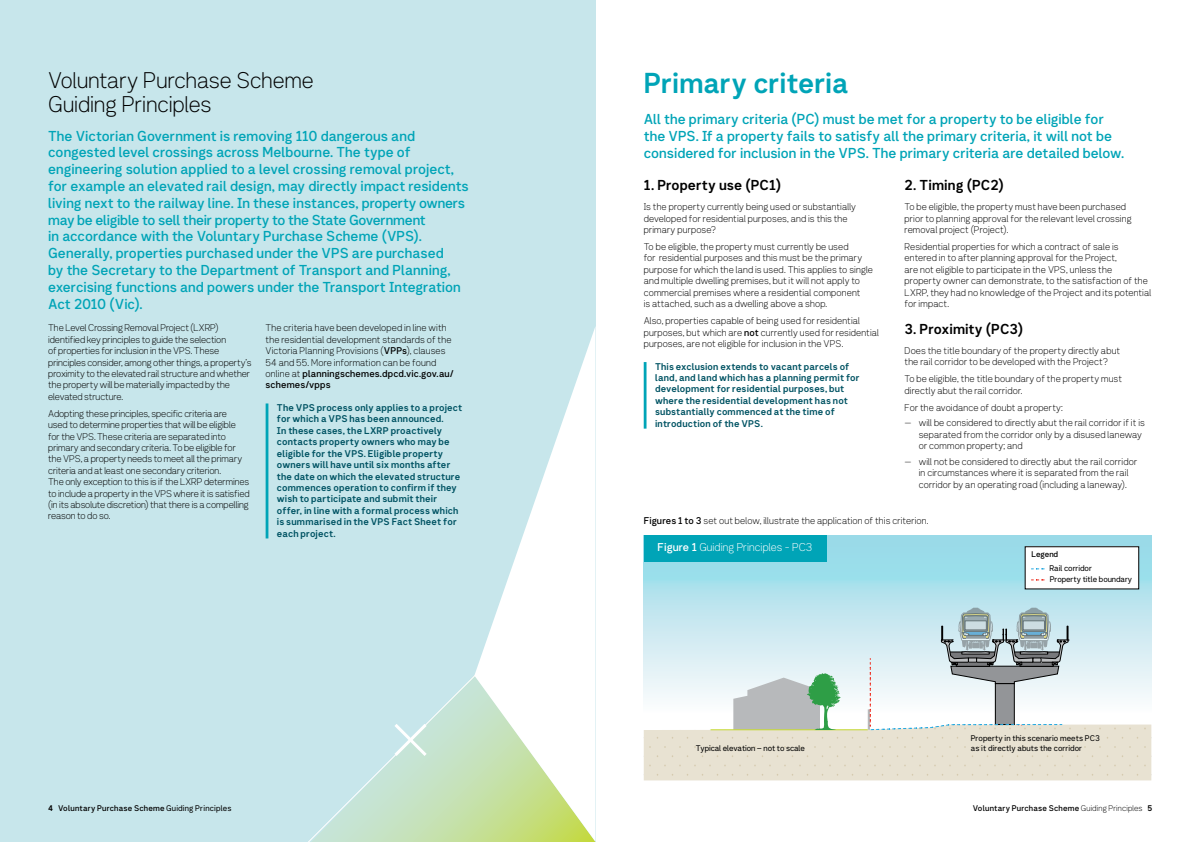
<style>
.page{position:relative;width:1191px;height:842px;background:#fff}
.page>*{position:absolute;margin:0;border:0;box-sizing:border-box;transform-origin:0 0}
.t1{font:28px "Network Sans 2019 Bold";letter-spacing:-.01em;color:#00a4b7}
.t2{font:22px/24px "Network Sans 2019 Light";color:#000}
.t3{font:14px/16.8px "Network Sans 2019 Medium";color:#00a4b7}
.t4{font:14px "Network Sans 2019 Bold";color:#000}
.t5{font:11px "Network Sans 2019 Light";letter-spacing:.01em;color:#fff}
.t6{font:9.5px/11.4px "Network Sans 2019 Light";letter-spacing:.005em;color:#000}
.t7{font:9.5px/11.4px "Network Sans 2019 Bold";letter-spacing:.01em;color:#005363}
.t8{font:9.5px/11.4px "Network Sans 2019 Medium";letter-spacing:.01em;color:#000}
.t9{font:8px/11px "Network Sans 2019 Regular";letter-spacing:-.01em;color:#000}
.t10{font:8px "Network Sans 2019 Medium";letter-spacing:.02em;color:#000}
.s1{font-family:"Network Sans 2019 Medium"}
.s2{font-family:"Network Sans 2019 Light"}
.s3{font-family:"Network Sans 2019 Bold"}
.s4{font-family:"Network Sans 2019 Regular"}
</style>
<div class="page">
<div style="left:0;top:0;width:595px;height:842px;background:#c7e6eb"></div>
<svg style="left:308px;top:676px;width:166px;height:166px"></svg>
<svg style="left:474px;top:328px;width:121px;height:514px"></svg>
<hr style="left:643px;top:362px;width:3px;height:67px;background:#00a4b7">
<svg style="left:644px;top:535px;width:507px;height:73px;background:#a3dde9"></svg>
<svg style="left:644px;top:608px;width:507px;height:172px"></svg>
<div style="left:1025px;top:547px;width:113px;height:42px;background:#fff"></div>
<hr style="left:266px;top:403px;width:2px;height:135px;background:#00a4b7">
<div style="left:643px;top:535px;width:183px;height:26px;background:#00a4b7"></div>
<h2 class="t2" style="left:48px;top:67px;width:267px">Voluntary Purchase Scheme<br>Guiding Principles</h2>
<p class="t3" style="left:48px;top:126px;width:422px">The Victorian Government is removing 110 dangerous and congested level crossings across Melbourne. The type of engineering solution applied to a level crossing removal project, for example an elevated rail design, may directly impact residents living next to the railway line. In these instances, property owners may be eligible to sell their property to the State Government<br>in accordance with the Voluntary Purchase Scheme (VPS).<br>Generally, properties purchased under the VPS are purchased<br>by the Secretary to the Department of Transport and Planning, exercising functions and powers under the Transport Integration Act 2010 (Vic).</p>
<p class="t6" style="left:48px;top:322px;width:205px">The Level Crossing Removal Project (LXRP) identified key principles to guide the selection<br>of properties for inclusion in the VPS. These principles consider, among other things, a property’s proximity to the elevated rail structure and whether the property will be materially impacted by the elevated structure.</p>
<p class="t6" style="left:48px;top:407px;width:203px">Adopting these principles, specific criteria are<br>used to determine properties that will be eligible for the VPS. These criteria are separated into primary and secondary criteria. To be eligible for the VPS, a property needs to meet all the primary criteria and at least one secondary criterion.<br>The only exception to this is if the LXRP determines to include a property in the VPS where it is satisfied (in its absolute discretion) that there is a compelling reason to do so.</p>
<p class="t6" style="left:266px;top:322px;width:187px">The criteria have been developed in line with the residential development standards of the Victoria Planning Provisions (<span class="s1">VPPs</span>), clauses 54 and 55. More information can be found</p>
<p class="t8" style="left:266px;top:367px;width:190px"><span class="s2">online at</span> planningschemes.dpcd.vic.gov.au/ schemes/vpps</p>
<p class="t7" style="left:277px;top:401px;width:187px">The VPS process only applies to a project for which a VPS has been announced.<br>In these cases, the LXRP proactively contacts property owners who may be eligible for the VPS. Eligible property owners will have until six months after the date on which the elevated structure commences operation to confirm if they wish to participate and submit their offer, in line with a formal process which is summarised in the VPS Fact Sheet for each project.</p>
<p class="t10" style="left:48px;top:801px;width:185px"><span class="s3">4</span> Voluntary Purchase Scheme <span class="s4">Guiding Principles</span></p>
<h1 class="t1" style="left:643px;top:59px;width:206px">Primary criteria</h1>
<h3 class="t3" style="left:643px;top:110px;width:482px">All the primary criteria (PC) must be met for a property to be eligible for the VPS. If a property fails to satisfy all the primary criteria, it will not be considered for inclusion in the VPS. The primary criteria are detailed below.</h3>
<h3 class="t4" style="left:643px;top:173px;width:139px">1. Property use (PC1)</h3>
<p class="t6" style="left:643px;top:201px;width:214px">Is the property currently being used or substantially developed for residential purposes, and is this the primary purpose?</p>
<p class="t6" style="left:643px;top:240px;width:231px">To be eligible, the property must currently be used<br>for residential purposes and this must be the primary purpose for which the land is used. This applies to single and multiple dwelling premises, but it will not apply to commercial premises where a residential component<br>is attached, such as a dwelling above a shop.</p>
<p class="t6" style="left:643px;top:314px;width:237px">Also, properties capable of being used for residential purposes, but which are <span class="s1">not</span> currently used for residential purposes, are not eligible for inclusion in the VPS.</p>
<p class="t7" style="left:655px;top:360px;width:206px">This exclusion extends to vacant parcels of land, and land which has a planning permit for development for residential purposes, but where the residential development has not substantially commenced at the time of introduction of the VPS.</p>
<h3 class="t4" style="left:904px;top:173px;width:101px">2. Timing (PC2)</h3>
<p class="t6" style="left:904px;top:201px;width:229px">To be eligible, the property must have been purchased prior to planning approval for the relevant level crossing removal project (Project).</p>
<p class="t6" style="left:904px;top:240px;width:248px">Residential properties for which a contract of sale is entered in to after planning approval for the Project,<br>are not eligible to participate in the VPS, unless the<br>property owner can demonstrate, to the satisfaction of the LXRP, they had no knowledge of the Project and its potential for impact.</p>
<h3 class="t4" style="left:904px;top:317px;width:120px">3. Proximity (PC3)</h3>
<p class="t6" style="left:904px;top:344px;width:217px">Does the title boundary of the property directly abut the rail corridor to be developed with the Project?</p>
<p class="t6" style="left:904px;top:373px;width:219px">To be eligible, the title boundary of the property must directly abut the rail corridor.</p>
<p class="t6" style="left:904px;top:401px;width:160px">For the avoidance of doubt a property:</p>
<p class="t6" style="left:918px;top:417px;width:228px;text-indent:-14px">— will be considered to directly abut the rail corridor if it is separated from the corridor only by a disused laneway or common property; and</p>
<p class="t6" style="left:904px;top:455px;width:234px;text-align:center">— will not be considered to directly abut the rail corridor in circumstances where it is separated from the rail corridor by an operating road (including a laneway).</p>
<p class="t6" style="left:643px;top:514px;width:286px"><span class="s1">Figures 1 to 3</span> set out below, illustrate the application of this criterion.</p>
<p class="t5" style="left:657px;top:538px;width:156px"><span class="s1">Figure 1</span> Guiding Principles - PC3</p>
<p class="t10" style="left:1031px;top:548px;width:28px">Legend</p>
<p class="t9" style="left:1049px;top:563px;width:84px">Rail corridor<br>Property title boundary</p>
<p class="t9" style="left:971px;top:732px;width:131px">Property in this scenario meets PC3</p>
<p class="t9" style="left:696px;top:742px;width:111px">Typical elevation – not to scale</p>
<p class="t9" style="left:971px;top:742px;width:113px">as it directly abuts the corridor</p>
<p class="t10" style="left:972px;top:801px;width:181px">Voluntary Purchase Scheme <span class="s2">Guiding Principles</span> <span class="s3">5</span></p>
</div>
